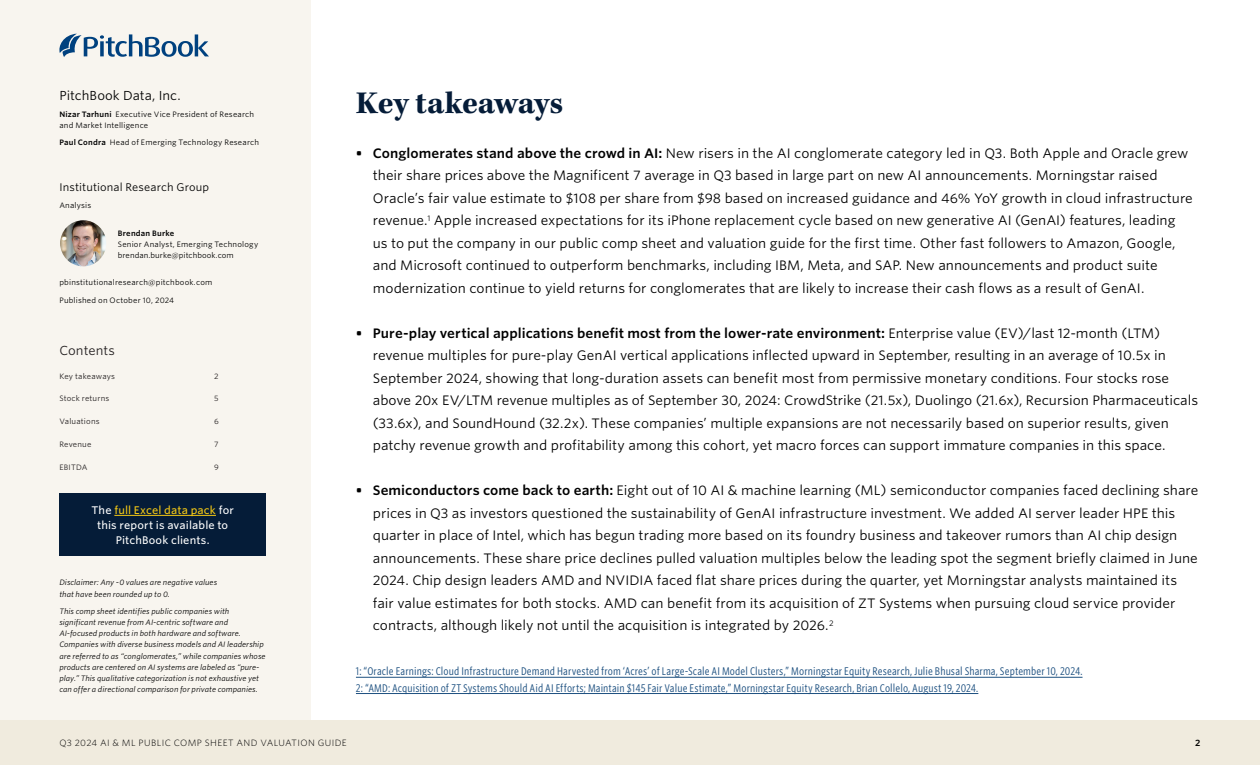
<style>
.page{position:relative;width:1260px;height:765px;background:#fff}
.page>*{position:absolute;margin:0;border:0;box-sizing:border-box;transform-origin:0 0}
.CS_H1{font:700 32.5px "Kepler Std";color:#051c38}
.t1{font:13.12px/22.5px "Whitney S Sm";color:#000}
.t2{font:12.5px "Whitney S Sm";letter-spacing:.005em;color:#000}
.t3{font:12.5px "Whitney S Sm";color:#231f20}
.ETR_Footnote{font:10.62px/16.2px "Whitney Cond S Sm";letter-spacing:.01em;color:#1d5080}
.CS_Navy_callout_text{font:500 10.62px/15px "Whitney S Sm";letter-spacing:.01em;color:#fff;text-align:center}
.t4{font:10.62px "Whitney S Sm";letter-spacing:.01em;color:#000}
.CR_Footer_right{font:300 8.75px "Whitney S Sm";letter-spacing:.045em;color:#000}
.t5{font:600 8.75px "Whitney S Sm";color:#000}
.AN_TOC_credits_text{font:italic 7.5px/11.2px "Whitney S Sm";color:#000}
.AN_TOC_credits_text-2{font:7.5px/11.2px "Whitney S Sm";letter-spacing:.025em;color:#000}
.t6{font:7.5px "Whitney S Sm";letter-spacing:.02em;color:#231f20}
.AN_TOC_credits_text-3{font:7.5px "Whitney S Sm";letter-spacing:.005em;color:#000}
.s1{font-weight:600}
.s2{color:#f5c914}
</style>
<div class="page">
<div style="left:0;top:0;width:311px;height:720px;background:#f8f5ef"></div>
<div style="left:0;top:720px;width:1260px;height:45px;background:#f0ebde"></div>
<svg style="left:59px;top:34px;width:150px;height:23px"></svg>
<div style="left:59px;top:493px;width:207px;height:63px;background:#051c38"></div>
<hr style="left:114px;top:515px;width:102px;height:1px;background:#f5c914">
<img style="left:60px;top:220px;width:46px;height:46px;border-radius:23px">
<hr style="left:356px;top:677px;width:727px;height:1px;background:#1d5080">
<hr style="left:356px;top:693px;width:622px;height:1px;background:#1d5080">
<p class="t2" style="left:59px;top:87px;width:123px">PitchBook Data, Inc.</p>
<p class="AN_TOC_credits_text-2" style="left:59px;top:108px;width:196px"><span class="s1">Nizar Tarhuni</span> Executive Vice President of Research and Market Intelligence</p>
<p class="AN_TOC_credits_text-2" style="left:59px;top:137px;width:201px"><span class="s1">Paul Condra</span> Head of Emerging Technology Research</p>
<p class="t4" style="left:59px;top:180px;width:151px">Institutional Research Group</p>
<p class="AN_TOC_credits_text-2" style="left:59px;top:199px;width:33px">Analysis</p>
<p class="AN_TOC_credits_text-2" style="left:118px;top:227px;width:142px"><span class="s1">Brendan Burke<br></span>Senior Analyst, Emerging Technology</p>
<p class="AN_TOC_credits_text-3" style="left:118px;top:250px;width:117px">brendan.burke@pitchbook.com</p>
<p class="AN_TOC_credits_text-2" style="left:59px;top:276px;width:155px">pbinstitutionalresearch@pitchbook.com</p>
<p class="AN_TOC_credits_text-2" style="left:59px;top:295px;width:116px">Published on October 10, 2024</p>
<p class="t3" style="left:59px;top:342px;width:57px">Contents</p>
<p class="t6" style="left:59px;top:371px;width:57px">Key takeaways</p>
<p class="t6" style="left:214px;top:371px;width:6px">2</p>
<p class="t6" style="left:59px;top:393px;width:51px">Stock returns</p>
<p class="t6" style="left:214px;top:393px;width:6px">5</p>
<p class="t6" style="left:59px;top:416px;width:42px">Valuations</p>
<p class="t6" style="left:214px;top:416px;width:6px">6</p>
<p class="t6" style="left:59px;top:439px;width:34px">Revenue</p>
<p class="t6" style="left:214px;top:439px;width:6px">7</p>
<p class="t6" style="left:59px;top:462px;width:30px">EBITDA</p>
<p class="t6" style="left:214px;top:462px;width:6px">9</p>
<p class="CS_Navy_callout_text" style="left:91px;top:502px;width:144px">The <span class="s2">full Excel data pack</span> for this report is available to<br>PitchBook clients.</p>
<p class="AN_TOC_credits_text" style="left:59px;top:577px;width:159px">Disclaimer: Any -0 values are negative values that have been rounded up to 0.</p>
<p class="AN_TOC_credits_text" style="left:59px;top:605px;width:208px">This comp sheet identifies public companies with significant revenue from AI-centric software and AI-focused products in both hardware and software.<br>Companies with diverse business models and AI leadership are referred to as “conglomerates,” while companies whose products are centered on AI systems are labeled as “pure&shy;play.” This qualitative categorization is not exhaustive yet can offer a directional comparison for private companies.</p>
<p class="CS_H1" style="left:356px;top:84px;width:209px">Key takeaways</p>
<p class="t1" style="left:373px;top:141px;width:822px;text-indent:-17px"><span class="s1">• Conglomerates stand above the crowd in AI:</span> New risers in the AI conglomerate category led in Q3. Both Apple and Oracle grew their share prices above the Magnificent 7 average in Q3 based in large part on new AI announcements. Morningstar raised Oracle’s fair value estimate to $108 per share from $98 based on increased guidance and 46% YoY growth in cloud infrastructure revenue.<sup>1</sup> Apple increased expectations for its iPhone replacement cycle based on new generative AI (GenAI) features, leading us to put the company in our public comp sheet and valuation guide for the first time. Other fast followers to Amazon, Google, and Microsoft continued to outperform benchmarks, including IBM, Meta, and SAP. New announcements and product suite modernization continue to yield returns for conglomerates that are likely to increase their cash flows as a result of GenAI.</p>
<p class="t1" style="left:373px;top:321px;width:827px;text-indent:-17px"><span class="s1">• Pure-play vertical applications benefit most from the lower-rate environment:</span> Enterprise value (EV)/last 12-month (LTM) revenue multiples for pure-play GenAI vertical applications inflected upward in September, resulting in an average of 10.5x in September 2024, showing that long-duration assets can benefit most from permissive monetary conditions. Four stocks rose above 20x EV/LTM revenue multiples as of September 30, 2024: CrowdStrike (21.5x), Duolingo (21.6x), Recursion Pharmaceuticals (33.6x), and SoundHound (32.2x). These companies’ multiple expansions are not necessarily based on superior results, given patchy revenue growth and profitability among this cohort, yet macro forces can support immature companies in this space.</p>
<p class="t1" style="left:373px;top:479px;width:827px;text-indent:-17px"><span class="s1">• Semiconductors come back to earth:</span> Eight out of 10 AI &amp; machine learning (ML) semiconductor companies faced declining share prices in Q3 as investors questioned the sustainability of GenAI infrastructure investment. We added AI server leader HPE this quarter in place of Intel, which has begun trading more based on its foundry business and takeover rumors than AI chip design announcements. These share price declines pulled valuation multiples below the leading spot the segment briefly claimed in June 2024. Chip design leaders AMD and NVIDIA faced flat share prices during the quarter, yet Morningstar analysts maintained its fair value estimates for both stocks. AMD can benefit from its acquisition of ZT Systems when pursuing cloud service provider contracts, although likely not until the acquisition is integrated by 2026.<sup>2</sup></p>
<p class="ETR_Footnote" style="left:356px;top:663px;width:728px">1: “Oracle Earnings: Cloud Infrastructure Demand Harvested from ‘Acres’ of Large-Scale AI Model Clusters,” Morningstar Equity Research, Julie Bhusal Sharma, September 10, 2024.<br>2: “AMD: Acquisition of ZT Systems Should Aid AI Efforts; Maintain $145 Fair Value Estimate,” Morningstar Equity Research, Brian Collelo, August 19, 2024.</p>
<p class="CR_Footer_right" style="left:59px;top:737px;width:289px">Q3 2024 AI &amp; ML PUBLIC COMP SHEET AND VALUATION GUIDE</p>
<p class="t5" style="left:1195px;top:737px;width:7px">2</p>
</div>
